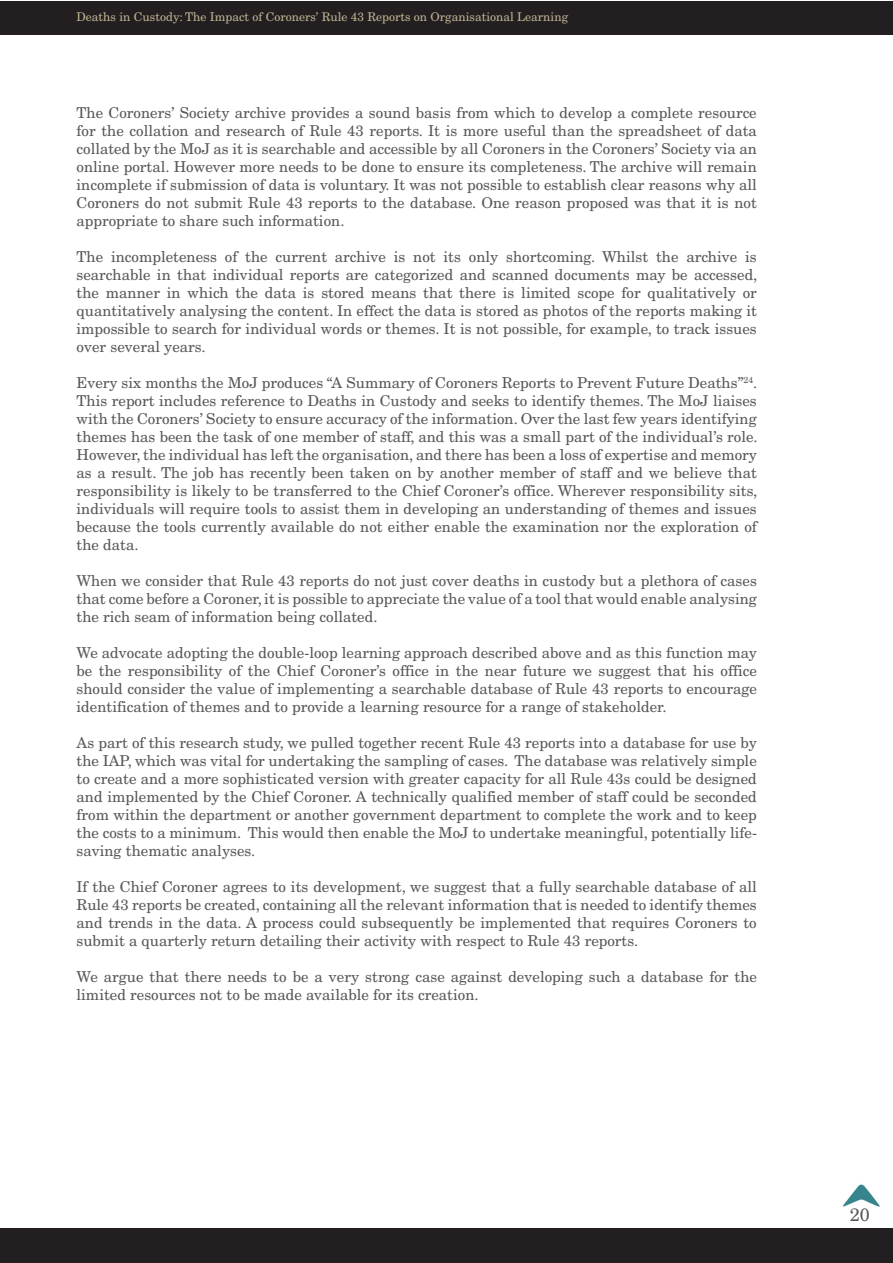
<style>
.page{position:relative;width:893px;height:1263px;background:#fff}
.page>*{position:absolute;margin:0;border:0;box-sizing:border-box;transform-origin:0 0}
.t1{font:18px "New Century Schlbk";color:#57585a}
.t2{font:15px/18px "New Century Schlbk";color:#57585a;text-align:justify}
.t3{font:12px "New Century Schlbk";color:#beb394}
</style>
<div class="page">
<img style="left:843px;top:1184px;width:37px;height:23px">
<div style="left:0;top:1px;width:892px;height:33px;background:#231f20"></div>
<div style="left:0;top:1229px;width:892px;height:34px;background:#231f20"></div>
<p class="t3" style="left:77px;top:10px;width:493px">Deaths in Custody: The Impact of Coroners’ Rule 43 Reports on Organisational Learning</p>
<p class="t2" style="left:77px;top:104px;width:682px">The Coroners’ Society archive provides a sound basis from which to develop a complete resource for the collation and research of Rule 43 reports. It is more useful than the spreadsheet of data collated by the MoJ as it is searchable and accessible by all Coroners in the Coroners’ Society via an online portal. However more needs to be done to ensure its completeness. The archive will remain incomplete if submission of data is voluntary. It was not possible to establish clear reasons why all Coroners do not submit Rule 43 reports to the database. One reason proposed was that it is not appropriate to share such information.</p>
<p class="t2" style="left:77px;top:248px;width:682px">The incompleteness of the current archive is not its only shortcoming. Whilst the archive is searchable in that individual reports are categorized and scanned documents may be accessed, the manner in which the data is stored means that there is limited scope for qualitatively or quantitatively analysing the content. In effect the data is stored as photos of the reports making it impossible to search for individual words or themes. It is not possible, for example, to track issues over several years.</p>
<p class="t2" style="left:77px;top:374px;width:682px">Every six months the MoJ produces “A Summary of Coroners Reports to Prevent Future Deaths”<sup>24</sup>.<br>This report includes reference to Deaths in Custody and seeks to identify themes. The MoJ liaises with the Coroners’ Society to ensure accuracy of the information. Over the last few years identifying themes has been the task of one member of staff, and this was a small part of the individual’s role.<br>However, the individual has left the organisation, and there has been a loss of expertise and memory as a result. The job has recently been taken on by another member of staff and we believe that responsibility is likely to be transferred to the Chief Coroner’s office. Wherever responsibility sits, individuals will require tools to assist them in developing an understanding of themes and issues because the tools currently available do not either enable the examination nor the exploration of the data.</p>
<p class="t2" style="left:77px;top:572px;width:682px">When we consider that Rule 43 reports do not just cover deaths in custody but a plethora of cases that come before a Coroner, it is possible to appreciate the value of a tool that would enable analysing the rich seam of information being collated.</p>
<p class="t2" style="left:77px;top:644px;width:682px">We advocate adopting the double-loop learning approach described above and as this function may be the responsibility of the Chief Coroner’s office in the near future we suggest that his office should consider the value of implementing a searchable database of Rule 43 reports to encourage identification of themes and to provide a learning resource for a range of stakeholder.</p>
<p class="t2" style="left:77px;top:734px;width:682px">As part of this research study, we pulled together recent Rule 43 reports into a database for use by the IAP, which was vital for undertaking the sampling of cases. The database was relatively simple to create and a more sophisticated version with greater capacity for all Rule 43s could be designed and implemented by the Chief Coroner. A technically qualified member of staff could be seconded from within the department or another government department to complete the work and to keep the costs to a minimum. This would then enable the MoJ to undertake meaningful, potentially life&shy;saving thematic analyses.</p>
<p class="t2" style="left:77px;top:878px;width:682px">If the Chief Coroner agrees to its development, we suggest that a fully searchable database of all Rule 43 reports be created, containing all the relevant information that is needed to identify themes and trends in the data. A process could subsequently be implemented that requires Coroners to submit a quarterly return detailing their activity with respect to Rule 43 reports.</p>
<p class="t2" style="left:77px;top:968px;width:682px">We argue that there needs to be a very strong case against developing such a database for the limited resources not to be made available for its creation.</p>
<p class="t1" style="left:850px;top:1204px;width:22px">20</p>
</div>
